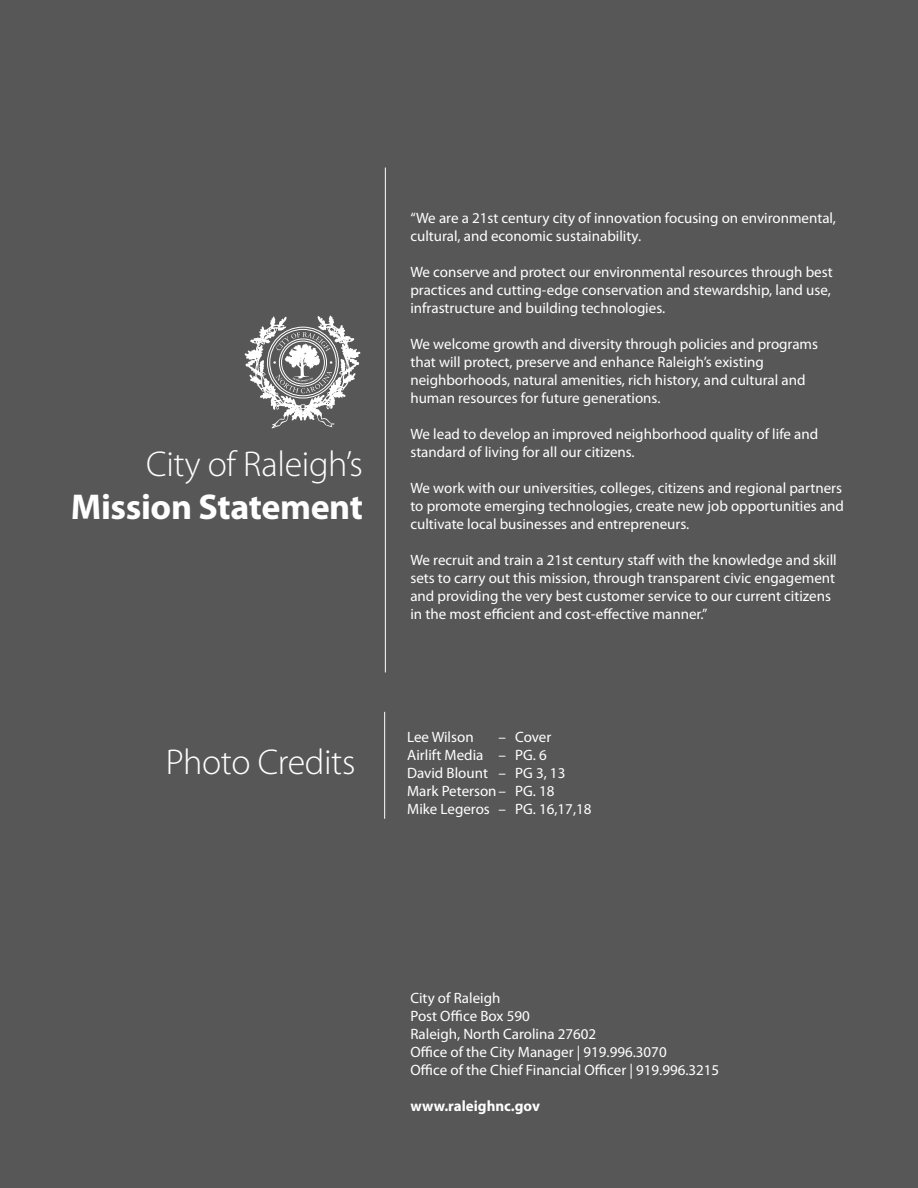
<style>
.page{position:relative;width:918px;height:1188px;background:#575758}
.page>*{position:absolute;margin:0;border:0;box-sizing:border-box;transform-origin:0 0}
.t1{font:300 36px "Myriad Pro";letter-spacing:-.01em;color:#fff}
.t2{font:700 36px "Myriad Pro";letter-spacing:-.01em;color:#fff}
.t3{font:15px/18px "Myriad Pro";color:#fff}
.t4{font:700 15px "Myriad Pro";color:#fff}
</style>
<div class="page">
<svg style="left:245px;top:316px;width:116px;height:113px"></svg>
<hr style="left:385px;top:168px;width:1px;height:504px;background:#fff">
<hr style="left:384px;top:712px;width:1px;height:107px;background:#fff">
<h1 class="t1" style="left:146px;top:444px;width:218px">City of Raleigh’s</h1>
<h1 class="t2" style="left:71px;top:487px;width:294px">Mission Statement</h1>
<h1 class="t1" style="left:166px;top:742px;width:191px">Photo Credits</h1>
<p class="t3" style="left:410px;top:209px;width:427px">“We are a 21st century city of innovation focusing on environmental, cultural, and economic sustainability.</p>
<p class="t3" style="left:410px;top:263px;width:424px">We conserve and protect our environmental resources through best practices and cutting-edge conservation and stewardship, land use, infrastructure and building technologies.</p>
<p class="t3" style="left:410px;top:335px;width:409px">We welcome growth and diversity through policies and programs that will protect, preserve and enhance Raleigh’s existing neighborhoods, natural amenities, rich history, and cultural and human resources for future generations.</p>
<p class="t3" style="left:410px;top:425px;width:409px">We lead to develop an improved neighborhood quality of life and standard of living for all our citizens.</p>
<p class="t3" style="left:410px;top:479px;width:435px">We work with our universities, colleges, citizens and regional partners to promote emerging technologies, create new job opportunities and cultivate local businesses and entrepreneurs.</p>
<p class="t3" style="left:410px;top:551px;width:428px">We recruit and train a 21st century staff with the knowledge and skill sets to carry out this mission, through transparent civic engagement and providing the very best customer service to our current citizens in the most efficient and cost-effective manner.”</p>
<p class="t3" style="left:407px;top:728px;width:68px">Lee Wilson</p>
<p class="t3" style="left:407px;top:728px;width:186px;text-indent:92px">– Cover<br>Airlift Media – PG. 6<br>David Blount – PG 3, 13<br>Mark Peterson– PG. 18<br>Mike Legeros – PG. 16,17,18</p>
<p class="t3" style="left:410px;top:989px;width:310px">City of Raleigh<br>Post Office Box 590<br>Raleigh, North Carolina 27602<br>Office of the City Manager | 919.996.3070<br>Office of the Chief Financial Officer | 919.996.3215</p>
<p class="t4" style="left:410px;top:1097px;width:131px">www.raleighnc.gov</p>
</div>
